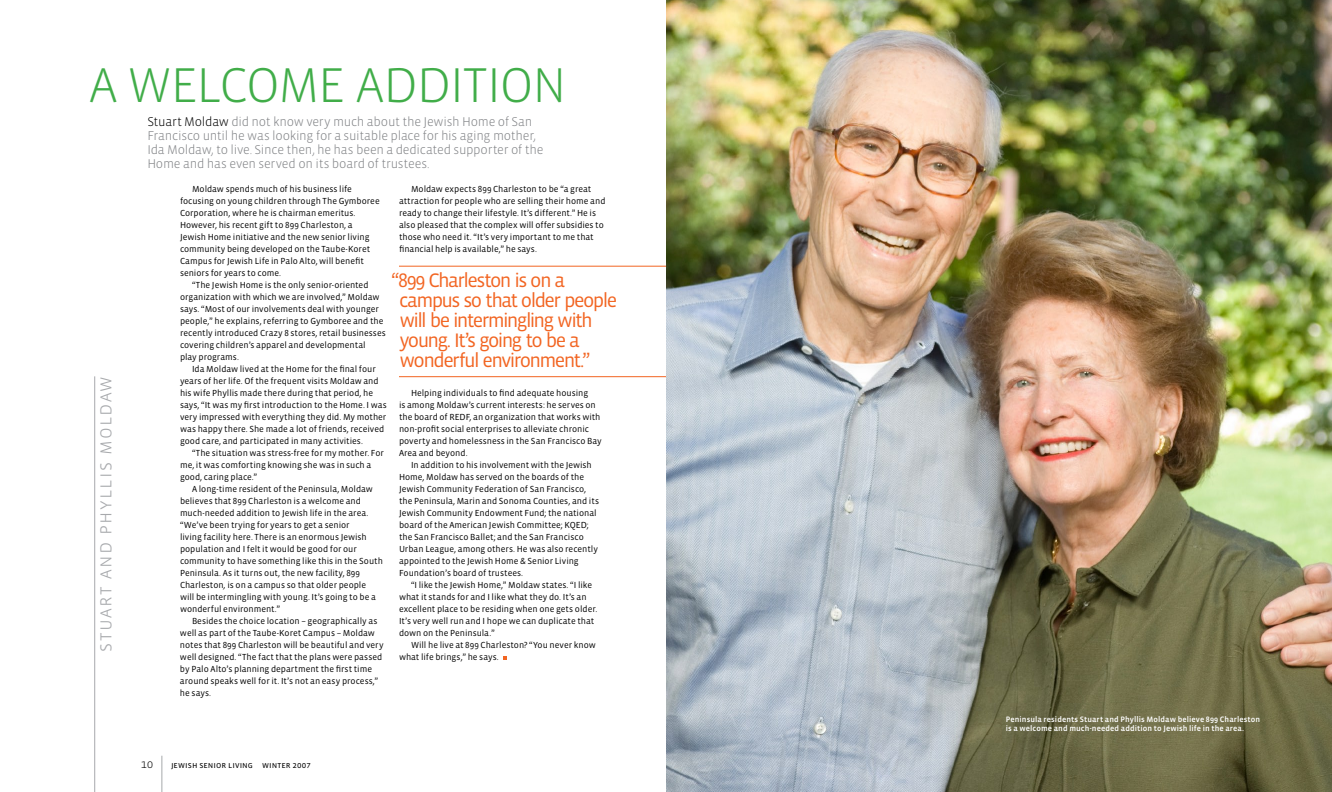
<style>
.page{position:relative;width:1332px;height:792px;background:#fff}
.page>*{position:absolute;margin:0;border:0;box-sizing:border-box;transform-origin:0 0}
.t1{font:300 50px "Vista Sans OT";letter-spacing:-.025em;color:#41ad49}
.t2{font:20px/20px "Vista Sans OT";letter-spacing:-.085em;color:#f26522}
.t3{font:300 20px "Vista Sans OT";letter-spacing:.07em;color:#a7a9ac}
.t4{font:300 13px/14px "Vista Sans OT";letter-spacing:-.02em;color:#808285}
.t5{font:300 12px "Vista Sans OT";color:#000}
.t6{font:9px/12px "Vista Sans OT";letter-spacing:-.005em;color:#000}
.t7{font:500 8px/9px "Vista Sans OT";letter-spacing:.01em;color:#fff}
.s1{color:#000}
.s2{font-style:italic}
</style>
<div class="page">
<svg style="left:503px;top:656px;width:4px;height:4px"></svg>
<img style="left:666px;top:0;width:666px;height:792px">
<hr style="left:399px;top:266px;width:267px;height:1px;background:#f26522">
<hr style="left:399px;top:376px;width:267px;height:1px;background:#f26522">
<hr style="left:95px;top:376px;width:1px;height:416px;background:#a7a9ac">
<hr style="left:162px;top:756px;width:1px;height:36px;background:#a7a9ac">
<h1 class="t1" style="left:90px;top:60px;width:478px">A WELCOME ADDITION</h1>
<p class="t4" style="left:147px;top:115px;width:398px"><span class="s1">Stuart Moldaw</span> did not know very much about the Jewish Home of San Francisco until he was looking for a suitable place for his aging mother, Ida Moldaw, to live. Since then, he has been a dedicated supporter of the Home and has even served on its board of trustees.</p>
<h2 class="t3" style="left:95px;top:652px;width:277px;rotate:-90deg">Stuart and Phyllis MoldAw</h2>
<p class="t6" style="left:180px;top:183px;width:201px;text-indent:12px">Moldaw spends much of his business life focusing on young children through The Gymboree Corporation, where he is chairman emeritus.<br>However, his recent gift to 899 Charleston, a Jewish Home initiative and the new senior living community being developed on the Taube-Koret Campus for Jewish Life in Palo Alto, will benefit seniors for years to come.</p>
<p class="t6" style="left:180px;top:279px;width:207px;text-indent:12px">“The Jewish Home is the only senior-oriented organization with which we are involved,” Moldaw says. “Most of our involvements deal with younger people,” he explains, referring to Gymboree and the recently introduced Crazy 8 stores, retail businesses covering children’s apparel and developmental<br>play programs.</p>
<p class="t6" style="left:180px;top:363px;width:208px;text-indent:12px">Ida Moldaw lived at the Home for the final four years of her life. Of the frequent visits Moldaw and his wife Phyllis made there during that period, he says, “It was my first introduction to the Home. I was very impressed with everything they did. My mother was happy there. She made a lot of friends, received good care, and participated in many activities.</p>
<p class="t6" style="left:180px;top:447px;width:206px;text-indent:12px">“The situation was stress-free for my mother. For me, it was comforting knowing she was in such a good, caring place.”</p>
<p class="t6" style="left:180px;top:483px;width:204px;text-indent:12px">A long-time resident of the Peninsula, Moldaw believes that 899 Charleston is a welcome and much-needed addition to Jewish life in the area. “We’ve been trying for years to get a senior<br>living facility here. There is an enormous Jewish population and I felt it would be good for our community to have something like this in the South Peninsula. As it turns out, the new facility, 899<br>Charleston<span class="s2">,</span> is on a campus so that older people<br>will be intermingling with young. It’s going to be a wonderful environment.”</p>
<p class="t6" style="left:180px;top:615px;width:205px;text-indent:12px">Besides the choice location – geographically as well as part of the Taube-Koret Campus – Moldaw notes that 899 Charleston will be beautiful and very well designed. “The fact that the plans were passed by Palo Alto’s planning department the first time around speaks well for it. It’s not an easy process,” he says.</p>
<p class="t6" style="left:399px;top:183px;width:208px;text-indent:12px">Moldaw expects 899 Charleston to be “a great attraction for people who are selling their home and ready to change their lifestyle. It’s different.” He is also pleased that the complex will offer subsidies to those who need it. “It’s very important to me that financial help is available,” he says.</p>
<h2 class="t2" style="left:399px;top:271px;width:220px;text-indent:-7px">“899 Charleston is on a campus so that older people will be intermingling with young. It’s going to be a wonderful environment.”</h2>
<p class="t6" style="left:399px;top:387px;width:204px;text-indent:12px">Helping individuals to find adequate housing<br>is among Moldaw’s current interests: he serves on the board of REDF, an organization that works with non-profit social enterprises to alleviate chronic poverty and homelessness in the San Francisco Bay Area and beyond.</p>
<p class="t6" style="left:399px;top:459px;width:202px;text-indent:12px">In addition to his involvement with the Jewish Home, Moldaw has served on the boards of the Jewish Community Federation of San Francisco, the Peninsula, Marin and Sonoma Counties, and its Jewish Community Endowment Fund; the national board of the American Jewish Committee; KQED; the San Francisco Ballet; and the San Francisco Urban League, among others. He was also recently appointed to the Jewish Home &amp; Senior Living Foundation’s board of trustees.</p>
<p class="t6" style="left:399px;top:579px;width:200px;text-indent:12px">“I like the Jewish Home,” Moldaw states. “I like what it stands for and I like what they do. It’s an excellent place to be residing when one gets older.<br>It’s very well run and I hope we can duplicate that down on the Peninsula.”</p>
<p class="t6" style="left:399px;top:639px;width:198px;text-indent:12px">Will he live at 899 Charleston? “You never know what life brings,” he says.</p>
<h3 class="t5" style="left:141px;top:758px;width:14px">10</h3>
<p class="t6" style="left:171px;top:759px;width:141px">Jewish Senior Living winter 2007</p>
<p class="t7" style="left:1006px;top:715px;width:256px">Peninsula residents Stuart and Phyllis Moldaw believe 899 Charleston is a welcome and much-needed addition to Jewish life in the area.</p>
</div>
